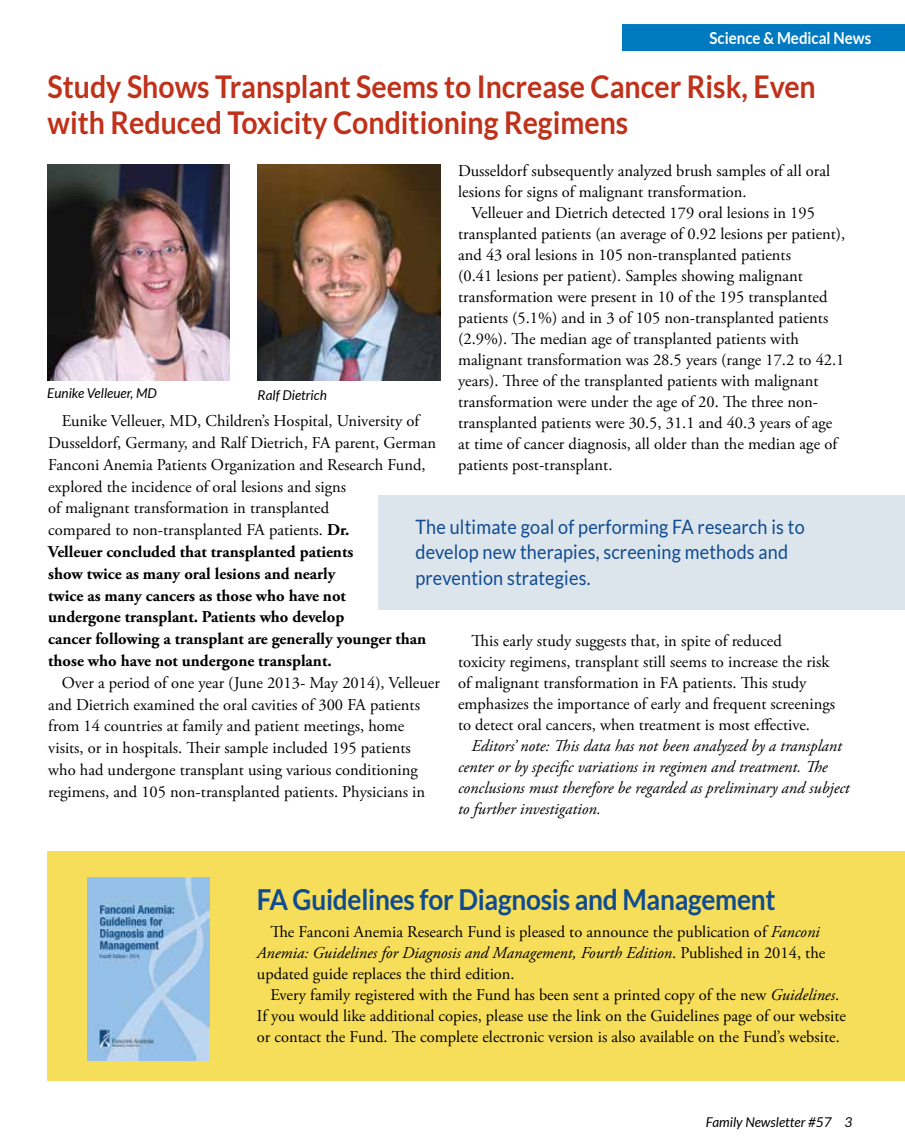
<style>
.page{position:relative;width:905px;height:1148px;background:#fff}
.page>*{position:absolute;margin:0;border:0;box-sizing:border-box;transform-origin:0 0}
.t1{font:700 31.35px/36px "Lato";color:#c0311a;scale:.91 1}
.t2{font:700 28.8px "Lato";letter-spacing:-.01em;color:#0f4b91;scale:.91 1}
.t3{font:19.8px/25.5px "Lato";letter-spacing:.01em;color:#0f4b91;scale:.91 1}
.t4{font:16.5px/21px "Adobe Garamond Pro";color:#000}
.t5{font:italic 16.5px/21px "Adobe Garamond Pro";color:#000}
.t6{font:700 16.5px "Lato";color:#fff;scale:.91 1}
.t7{font:italic 13.5px "Lato";color:#000}
.s1{font-weight:700}
.s2{font-style:italic}
</style>
<div class="page">
<div style="left:622px;top:24px;width:282px;height:27px;background:#0079c1"></div>
<img style="left:47px;top:164px;width:183px;height:216px">
<img style="left:258px;top:164px;width:182px;height:216px">
<div style="left:378px;top:495px;width:526px;height:114px;background:#dce5ec"></div>
<div style="left:48px;top:850px;width:856px;height:230px;background:#f7de5a"></div>
<img style="left:88px;top:877px;width:122px;height:183px">
<p class="t6" style="left:709px;top:29px;width:179px">Science &amp; Medical News</p>
<h1 class="t1" style="left:48px;top:68px;width:845px">Study Shows Transplant Seems to Increase Cancer Risk, Even with Reduced Toxicity Conditioning Regimens</h1>
<p class="t4" style="left:458px;top:160px;width:373px">Dusseldorf subsequently analyzed brush samples of all oral lesions for signs of malignant transformation.</p>
<p class="t4" style="left:458px;top:202px;width:389px;text-indent:13px">Velleuer and Dietrich detected 179 oral lesions in 195 transplanted patients (an average of 0.92 lesions per patient), and 43 oral lesions in 105 non-transplanted patients<br>(0.41 lesions per patient). Samples showing malignant transformation were present in 10 of the 195 transplanted patients (5.1%) and in 3 of 105 non-transplanted patients (2.9%). The median age of transplanted patients with malignant transformation was 28.5 years (range 17.2 to 42.1 years). Three of the transplanted patients with malignant transformation were under the age of 20. The three non&shy;transplanted patients were 30.5, 31.1 and 40.3 years of age at time of cancer diagnosis, all older than the median age of patients post-transplant.</p>
<p class="t7" style="left:47px;top:385px;width:111px">Eunike Velleuer, MD</p>
<p class="t7" style="left:258px;top:388px;width:71px">Ralf Dietrich</p>
<p class="t4" style="left:48px;top:410px;width:389px;line-height:21.8px;text-indent:13px">Eunike Velleuer, MD, Children’s Hospital, University of Dusseldorf, Germany, and Ralf Dietrich, FA parent, German Fanconi Anemia Patients Organization and Research Fund, explored the incidence of oral lesions and signs<br>of malignant transformation in transplanted<br>compared to non-transplanted FA patients. <span class="s1">Dr.<br>Velleuer concluded that transplanted patients<br>show twice as many oral lesions and nearly<br>twice as many cancers as those who have not<br>undergone transplant. Patients who develop<br>cancer following a transplant are generally younger than those who have not undergone transplant.</span></p>
<p class="t4" style="left:48px;top:672px;width:393px;line-height:21.8px;text-indent:13px">Over a period of one year (June 2013- May 2014), Velleuer and Dietrich examined the oral cavities of 300 FA patients from 14 countries at family and patient meetings, home visits, or in hospitals. Their sample included 195 patients who had undergone transplant using various conditioning regimens, and 105 non-transplanted patients. Physicians in</p>
<p class="t3" style="left:415px;top:514px;width:429px">The ultimate goal of performing FA research is to develop new therapies, screening methods and prevention strategies.</p>
<p class="t4" style="left:458px;top:630px;width:378px;text-indent:13px">This early study suggests that, in spite of reduced<br>toxicity regimens, transplant still seems to increase the risk of malignant transformation in FA patients. This study emphasizes the importance of early and frequent screenings to detect oral cancers, when treatment is most effective.</p>
<p class="t5" style="left:458px;top:735px;width:393px;text-indent:13px">Editors’ note: This data has not been analyzed by a transplant center or by specific variations in regimen and treatment. The conclusions must therefore be regarded as preliminary and subject to further investigation.</p>
<h2 class="t2" style="left:257px;top:882px;width:571px">FA Guidelines for Diagnosis and Management</h2>
<p class="t4" style="left:257px;top:922px;width:570px;text-indent:13px">The Fanconi Anemia Research Fund is pleased to announce the publication of <span class="s2">Fanconi<br>Anemia: Guidelines for Diagnosis and Management, Fourth Edition</span>. Published in 2014, the updated guide replaces the third edition.</p>
<p class="t4" style="left:257px;top:985px;width:590px;text-align:center">Every family registered with the Fund has been sent a printed copy of the new <span class="s2">Guidelines</span>.<br>If you would like additional copies, please use the link on the Guidelines page of our website or contact the Fund. The complete electronic version is also available on the Fund’s website.</p>
<p class="t7" style="left:705px;top:1114px;width:148px">Family Newsletter #57 3</p>
</div>
